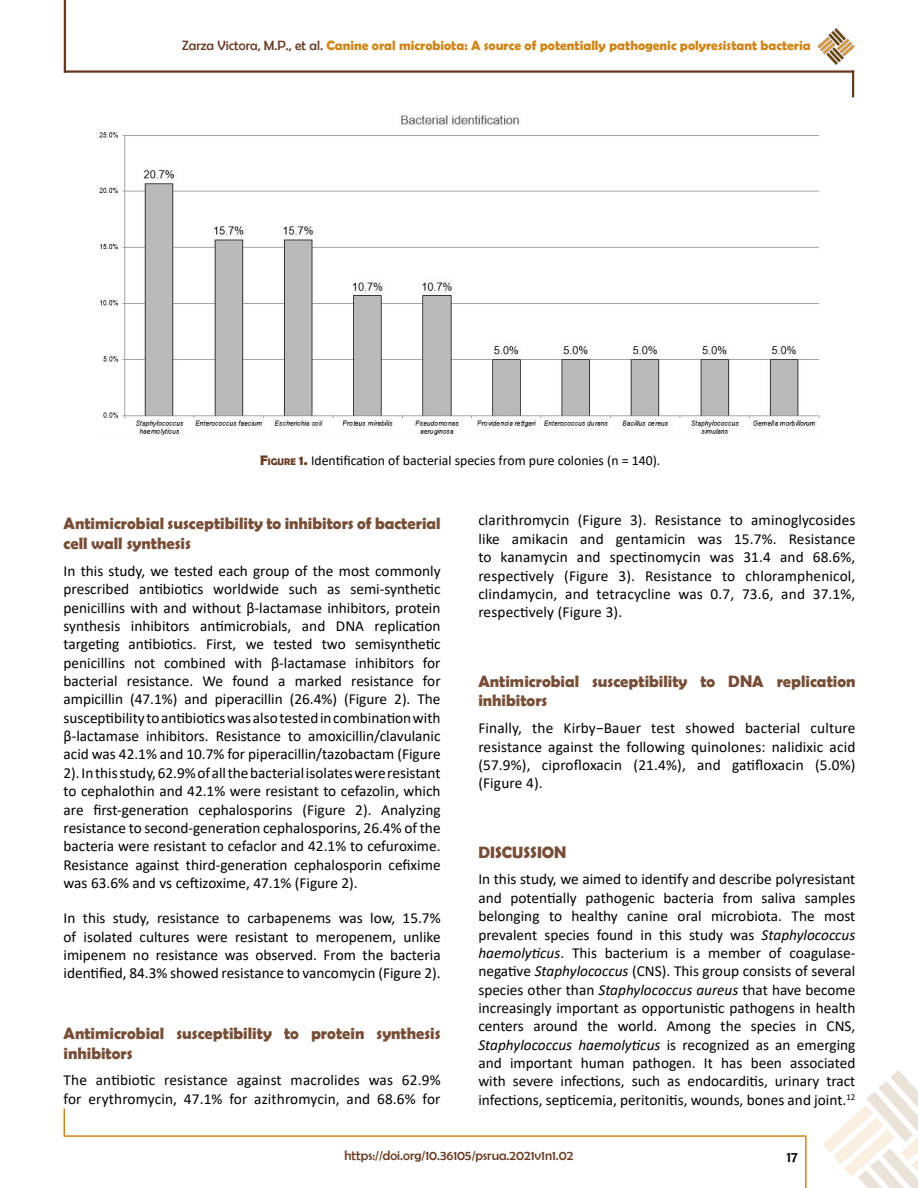
<style>
.page{position:relative;width:918px;height:1188px;background:#fff}
.page>*{position:absolute;margin:0;border:0;box-sizing:border-box;transform-origin:0 0}
.t1{font:700 16.5px/19.8px "Berlin Sans FB Demi";color:#774d35}
.t2{font:15.3px/18.3px "Calibri";color:#000;text-align:justify}
.t3{font:15px "Berlin Sans FB";color:#000}
.t4{font:13.8px "Calibri";color:#000}
.t5{font:700 13.5px "Berlin Sans FB Demi";color:#d18515}
.t6{font:13.5px "Berlin Sans FB";color:#68391f}
.s1{font-family:"Berlin Sans FB";font-weight:400;color:#68391f}
.s2{font-family:"Berlin Sans FB";font-weight:400;font-style:italic;color:#68391f}
.s3{font-family:"Berlin Sans FB Demi";font-weight:700;color:#68391f}
.s4{font-family:"Berlin Sans FB Demi";font-weight:700;font-size:9.6px;color:#68391f}
.s5{font-style:italic}
</style>
<div class="page">
<img style="left:99px;top:115px;width:721px;height:321px">
<hr style="left:64px;top:1135px;width:741px;height:2px;background:#d18515">
<hr style="left:805px;top:1135px;width:2px;height:53px;background:#d18515">
<svg style="left:64px;top:1108px;width:1px;height:29px"></svg>
<hr style="left:64px;top:70px;width:790px;height:3px;background:#68391f">
<hr style="left:64px;top:0;width:2px;height:73px;background:#68391f">
<hr style="left:852px;top:70px;width:2px;height:27px;background:#68391f">
<img style="left:823px;top:1070px;width:95px;height:118px">
<img style="left:818px;top:28px;width:36px;height:37px">
<p class="t5" style="left:182px;top:38px;width:630px"><span class="s1">Zarza Victora, M.P., et al</span><span class="s2">.</span>Canine oral microbiota: A source of potentially pathogenic polyresistant bacteria</p>
<p class="t4" style="left:260px;top:451px;width:402px"><span class="s3">F</span><span class="s4">IGURE</span> <span class="s3">1.</span> Identification of bacterial species from pure colonies (n = 140).</p>
<p class="t1" style="left:64px;top:513px;width:379px">Antimicrobial susceptibility to inhibitors of bacterial cell wall synthesis</p>
<p class="t2" style="left:64px;top:561px;width:379px">In this study, we tested each group of the most commonly prescribed antibiotics worldwide such as semi-synthetic penicillins with and without β-lactamase inhibitors, protein synthesis inhibitors antimicrobials, and DNA replication targeting antibiotics. First, we tested two semisynthetic penicillins not combined with β-lactamase inhibitors for bacterial resistance. We found a marked resistance for ampicillin (47.1%) and piperacillin (26.4%) (Figure 2). The susceptibility to antibiotics was also tested in combination with β-lactamase inhibitors. Resistance to amoxicillin/clavulanic acid was 42.1% and 10.7% for piperacillin/tazobactam (Figure 2). In this study, 62.9% of all the bacterial isolates were resistant to cephalothin and 42.1% were resistant to cefazolin, which are first-generation cephalosporins (Figure 2). Analyzing resistance to second-generation cephalosporins, 26.4% of the bacteria were resistant to cefaclor and 42.1% to cefuroxime.<br>Resistance against third-generation cephalosporin cefixime was 63.6% and vs ceftizoxime, 47.1% (Figure 2).</p>
<p class="t2" style="left:64px;top:909px;width:379px">In this study, resistance to carbapenems was low, 15.7% of isolated cultures were resistant to meropenem, unlike imipenem no resistance was observed. From the bacteria identified, 84.3% showed resistance to vancomycin (Figure 2).</p>
<p class="t1" style="left:64px;top:1023px;width:379px">Antimicrobial susceptibility to protein synthesis inhibitors</p>
<p class="t2" style="left:64px;top:1071px;width:379px">The antibiotic resistance against macrolides was 62.9% for erythromycin, 47.1% for azithromycin, and 68.6% for</p>
<p class="t2" style="left:478px;top:511px;width:379px">clarithromycin (Figure 3). Resistance to aminoglycosides like amikacin and gentamicin was 15.7%. Resistance to kanamycin and spectinomycin was 31.4 and 68.6%, respectively (Figure 3). Resistance to chloramphenicol, clindamycin, and tetracycline was 0.7, 73.6, and 37.1%, respectively (Figure 3).</p>
<p class="t1" style="left:478px;top:671px;width:379px">Antimicrobial susceptibility to DNA replication inhibitors</p>
<p class="t2" style="left:478px;top:719px;width:379px">Finally, the Kirby−Bauer test showed bacterial culture resistance against the following quinolones: nalidixic acid (57.9%), ciprofloxacin (21.4%), and gatifloxacin (5.0%) (Figure 4).</p>
<p class="t1" style="left:478px;top:842px;width:90px">DISCUSSION</p>
<p class="t2" style="left:478px;top:870px;width:379px">In this study, we aimed to identify and describe polyresistant and potentially pathogenic bacteria from saliva samples belonging to healthy canine oral microbiota. The most prevalent species found in this study was <span class="s5">Staphylococcus haemolyticus</span>. This bacterium is a member of coagulase&shy;negative <span class="s5">Staphylococcus</span> (CNS). This group consists of several species other than <span class="s5">Staphylococcus aureus</span> that have become increasingly important as opportunistic pathogens in health centers around the world. Among the species in CNS, <span class="s5">Staphylococcus haemolyticus</span> is recognized as an emerging and important human pathogen. It has been associated with severe infections, such as endocarditis, urinary tract infections, septicemia, peritonitis, wounds, bones and joint.<sup>12</sup></p>
<p class="t6" style="left:345px;top:1148px;width:230px">https://doi.org/10.36105/psrua.2021v1n1.02</p>
<p class="t3" style="left:787px;top:1148px;width:12px">17</p>
</div>
